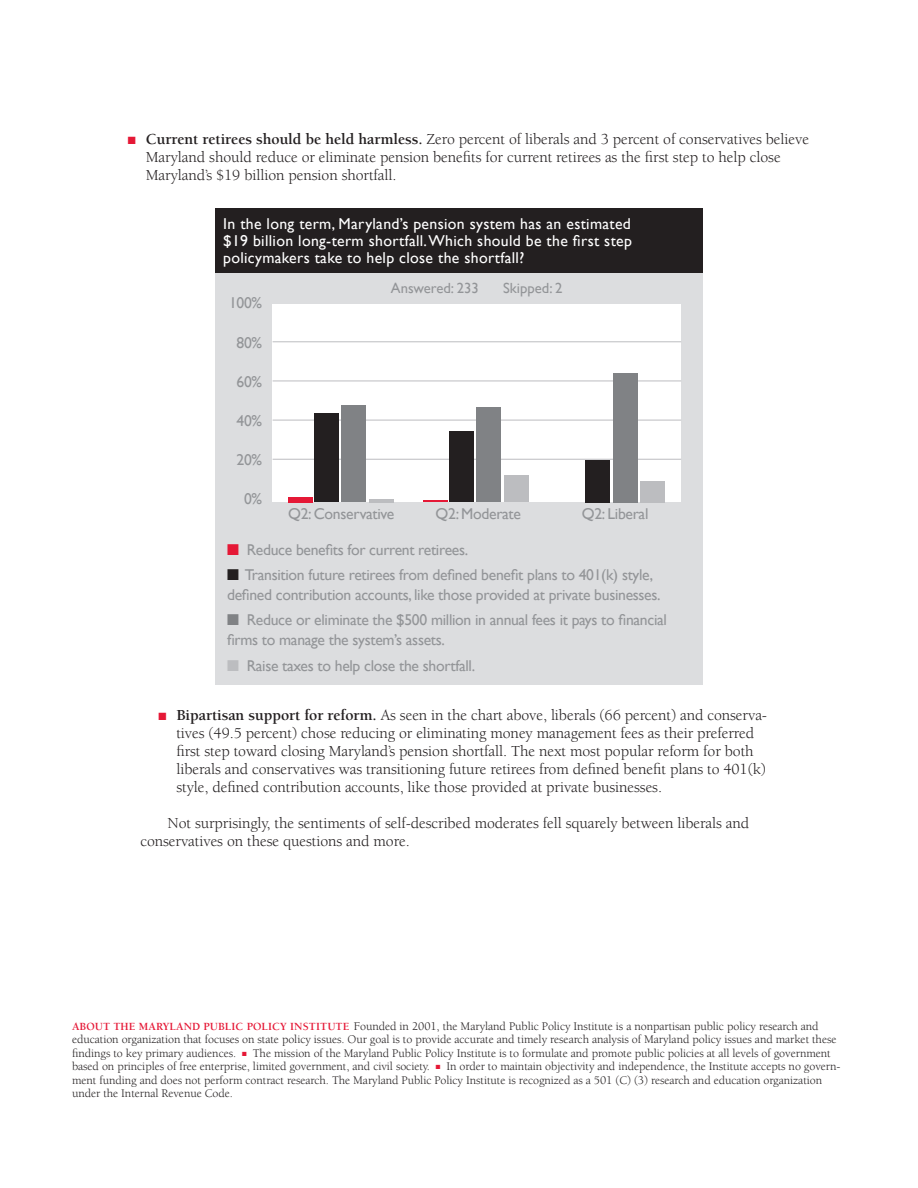
<style>
.page{position:relative;width:918px;height:1188px;background:#fff}
.page>*{position:absolute;margin:0;border:0;box-sizing:border-box;transform-origin:0 0}
.t1{font:15.75px/18px "Berkeley";letter-spacing:-.005em;color:#231f20}
.t2{font:15.75px/17.2px "Gill Sans";letter-spacing:.02em;color:#fff;text-align:justify}
.t3{font:15.6px/19.5px "Gill Sans";letter-spacing:-.02em;color:#939598}
.t4{font:14.7px "Gill Sans";color:#939598}
.t5{font:12px/13.5px "Berkeley";letter-spacing:-.005em;color:#231f20}
.s1{color:#e51836}
.s2{font-weight:700}
.s3{color:#231f20}
.s4{color:#808285}
.s5{color:#bcbdc0}
.s6{font-weight:700;font-size:11.25px;color:#e51836}
</style>
<div class="page">
<div style="left:215px;top:265px;width:488px;height:420px;background:#dcdddf"></div>
<div style="left:273px;top:305px;width:408px;height:197px;background:#fff"></div>
<hr style="left:273px;top:459px;width:408px;height:1px;background:#bcbdc0">
<hr style="left:273px;top:420px;width:408px;height:1px;background:#bcbdc0">
<hr style="left:273px;top:380px;width:408px;height:1px;background:#bcbdc0">
<hr style="left:273px;top:341px;width:408px;height:1px;background:#bcbdc0">
<div style="left:215px;top:208px;width:488px;height:64px;background:#231f20"></div>
<div style="left:288px;top:497px;width:25px;height:5px;background:#e51836"></div>
<hr style="left:423px;top:500px;width:24px;height:2px;background:#e51836">
<div style="left:315px;top:414px;width:24px;height:88px;background:#231f20"></div>
<div style="left:450px;top:432px;width:24px;height:70px;background:#231f20"></div>
<div style="left:586px;top:460px;width:24px;height:42px;background:#231f20"></div>
<div style="left:342px;top:406px;width:24px;height:96px;background:#808285"></div>
<div style="left:477px;top:407px;width:24px;height:95px;background:#808285"></div>
<div style="left:613px;top:373px;width:24px;height:129px;background:#808285"></div>
<hr style="left:369px;top:499px;width:24px;height:3px;background:#bcbdc0">
<div style="left:504px;top:475px;width:24px;height:27px;background:#bcbdc0"></div>
<div style="left:640px;top:481px;width:25px;height:21px;background:#bcbdc0"></div>
<p class="t1" style="left:146px;top:130px;width:665px;text-indent:-18px"><span class="s1">■</span> <span class="s2">Current retirees should be held harmless.</span> Zero percent of liberals and 3 percent of conservatives believe<br>Maryland should reduce or eliminate pension benefits for current retirees as the first step to help close<br>Maryland’s $19 billion pension shortfall.</p>
<p class="t2" style="left:223px;top:214px;width:410px">In the long term, Maryland’s pension system has an estimated $19 billion long-term shortfall. Which should be the first step policymakers take to help close the shortfall?</p>
<p class="t4" style="left:391px;top:279px;width:89px">Answered: 233</p>
<p class="t4" style="left:503px;top:279px;width:61px">Skipped: 2</p>
<p class="t3" style="left:229px;top:293px;width:35px">100%</p>
<p class="t3" style="left:237px;top:332px;width:27px">80%</p>
<p class="t3" style="left:237px;top:372px;width:27px">60%</p>
<p class="t3" style="left:237px;top:411px;width:27px">40%</p>
<p class="t3" style="left:237px;top:450px;width:27px">20%</p>
<p class="t3" style="left:244px;top:489px;width:20px">0%</p>
<p class="t3" style="left:288px;top:504px;width:108px">Q2: Conservative</p>
<p class="t3" style="left:436px;top:504px;width:87px">Q2: Moderate</p>
<p class="t3" style="left:582px;top:504px;width:68px">Q2: Liberal</p>
<p class="t3" style="left:227px;top:540px;width:243px"><span class="s1">■</span> Reduce benefits for current retirees.</p>
<p class="t3" style="left:227px;top:565px;width:435px"><span class="s3">■</span> Transition future retirees from defined benefit plans to 401(k) style, defined contribution accounts, like those provided at private businesses.</p>
<p class="t3" style="left:227px;top:610px;width:441px"><span class="s4">■</span> Reduce or eliminate the $500 million in annual fees it pays to financial firms to manage the system’s assets.</p>
<p class="t3" style="left:227px;top:655px;width:250px"><span class="s5">■</span> Raise taxes to help close the shortfall.</p>
<p class="t1" style="left:176px;top:706px;width:592px;text-indent:-18px"><span class="s1">■</span> <span class="s2">Bipartisan support for reform.</span> As seen in the chart above, liberals (66 percent) and conserva&shy;tives (49.5 percent) chose reducing or eliminating money management fees as their preferred first step toward closing Maryland’s pension shortfall. The next most popular reform for both liberals and conservatives was transitioning future retirees from defined benefit plans to 401(k) style, defined contribution accounts, like those provided at private businesses.</p>
<p class="t1" style="left:140px;top:814px;width:610px;text-indent:27px">Not surprisingly, the sentiments of self-described moderates fell squarely between liberals and conservatives on these questions and more.</p>
<p class="t5" style="left:72px;top:1019px;width:770px"><span class="s6">ABOUT THE MARYLAND PUBLIC POLICY INSTITUTE</span> Founded in 2001, the Maryland Public Policy Institute is a nonpartisan public policy research and education organization that focuses on state policy issues. Our goal is to provide accurate and timely research analysis of Maryland policy issues and market these findings to key primary audiences. <span class="s1">■</span> The mission of the Maryland Public Policy Institute is to formulate and promote public policies at all levels of government based on principles of free enterprise, limited government, and civil society. <span class="s1">■</span> In order to maintain objectivity and independence, the Institute accepts no govern&shy;ment funding and does not perform contract research. The Maryland Public Policy Institute is recognized as a 501 (C) (3) research and education organization under the Internal Revenue Code.</p>
</div>
